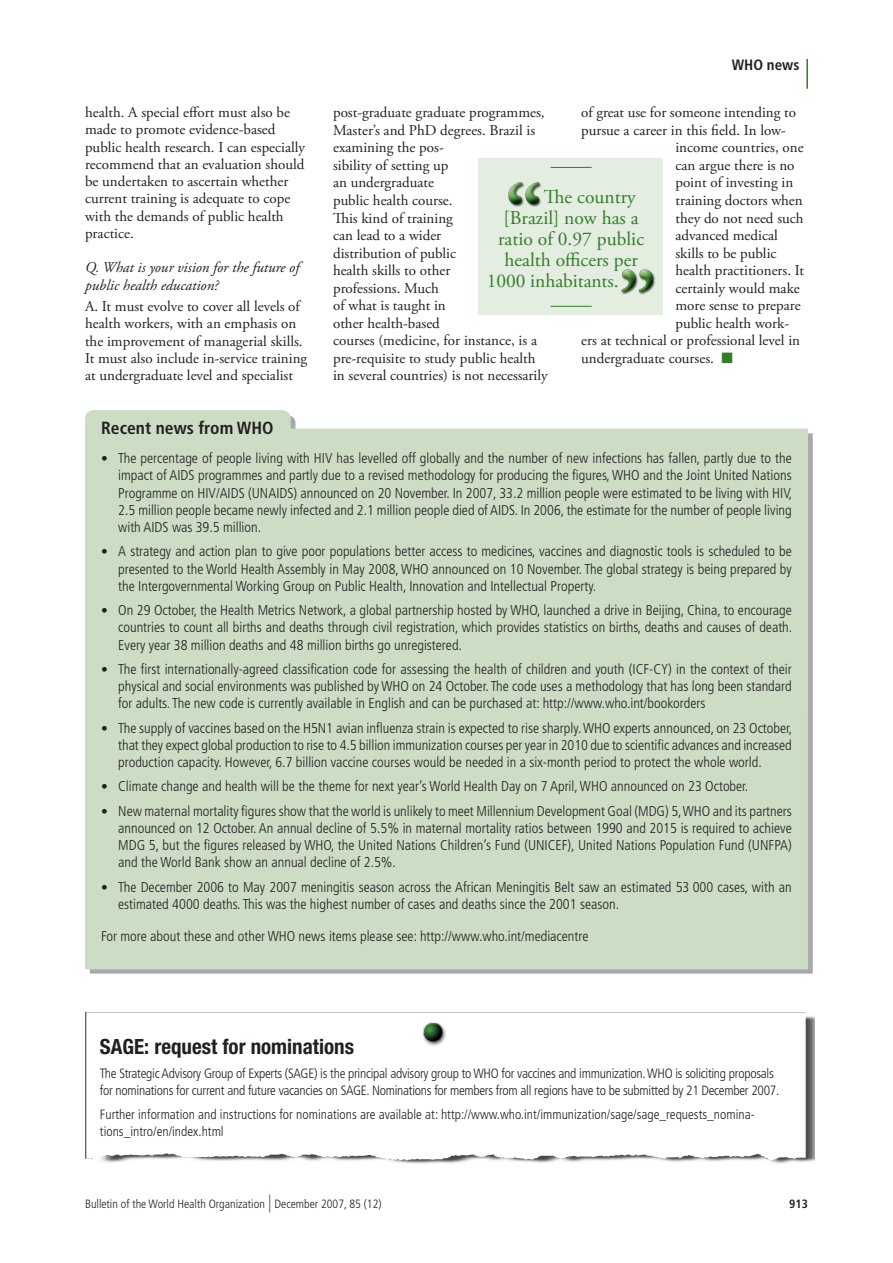
<style>
.page{position:relative;width:893px;height:1263px;background:#fff}
.page>*{position:absolute;margin:0;border:0;box-sizing:border-box;transform-origin:0 0}
.t1{font:700 condensed 21px "Helvetica Neue LT Std";color:#231f20}
.Quoted_matter{font:19.5px "Adobe Garamond Pro";color:#357b2b}
.t2{font:700 condensed 17.55px "Frutiger LT Std";color:#231f20}
.Continued_para{font:15px/17.5px "Adobe Garamond Pro";color:#231f20}
.Post-heading_paragra{font:italic 15px/17.2px "Adobe Garamond Pro";color:#231f20}
.t3{font:700 condensed 15px "Frutiger LT Std";color:#231f20}
.t4{font:300 condensed 14.25px/17.2px "Frutiger LT Std";color:#231f20;text-align:justify}
.t5{font:300 condensed 13.5px/16.2px "Frutiger";letter-spacing:-.02em;color:#231f20}
.t6{font:300 condensed 13.5px/16.2px "Frutiger";color:#231f20}
.t7{font:300 condensed 12px "Frutiger LT Std";color:#231f20}
.t8{font:700 condensed 12px "Frutiger LT Std";color:#231f20}
.s1{color:#357b2b}
.s2{font-size:13.5px}
.s3{font-size:18px;color:#357b2b}
</style>
<div class="page">
<hr style="left:806px;top:59px;width:2px;height:30px;background:#357b2b">
<div style="left:478px;top:159px;width:185px;height:156px;background:#e3ede0"></div>
<hr style="left:551px;top:167px;width:41px;height:1px;background:#357b2b">
<hr style="left:551px;top:306px;width:41px;height:1px;background:#357b2b">
<img style="left:508px;top:182px;width:34px;height:25px">
<img style="left:621px;top:269px;width:34px;height:25px">
<div style="left:85px;top:410px;width:723px;height:559px;background:#ccdcc5"></div>
<img style="left:85px;top:1012px;width:730px;height:152px">
<img style="left:423px;top:1022px;width:26px;height:27px">
<p class="Continued_para" style="left:85px;top:104px;width:222px">health. A special effort must also be made to promote evidence-based public health research. I can especially recommend that an evaluation should be undertaken to ascertain whether current training is adequate to cope with the demands of public health practice.</p>
<p class="Post-heading_paragra" style="left:85px;top:259px;width:216px">Q. What is your vision for the future of public health education?</p>
<p class="Continued_para" style="left:85px;top:298px;width:224px">A. It must evolve to cover all levels of health workers, with an emphasis on the improvement of managerial skills.<br>It must also include in-service training at undergraduate level and specialist</p>
<p class="t3" style="left:732px;top:56px;width:69px">WHO news</p>
<p class="Continued_para" style="left:333px;top:104px;width:216px">post-graduate graduate programmes,<br>Master’s and PhD degrees. Brazil is examining the pos-<br>sibility of setting up<br>an undergraduate<br>public health course.<br>This kind of training<br>can lead to a wider<br>distribution of public<br>health skills to other<br>professions. Much<br>of what is taught in<br>other health-based<br>courses (medicine, for instance, is a pre-requisite to study public health in several countries) is not necessarily</p>
<p class="Continued_para" style="left:581px;top:104px;width:216px">of great use for someone intending to</p>
<p class="Continued_para" style="left:581px;top:122px;width:206px">pursue a career in this field. In low-</p>
<p class="Continued_para" style="left:675px;top:139px;width:130px">income countries, one</p>
<p class="Continued_para" style="left:675px;top:157px;width:121px">can argue there is no</p>
<p class="Continued_para" style="left:675px;top:174px;width:119px">point of investing in</p>
<p class="Continued_para" style="left:675px;top:192px;width:129px">training doctors when</p>
<p class="Continued_para" style="left:675px;top:209px;width:130px">they do not need such</p>
<p class="Continued_para" style="left:675px;top:227px;width:104px">advanced medical</p>
<p class="Continued_para" style="left:675px;top:245px;width:103px">skills to be public</p>
<p class="Continued_para" style="left:675px;top:262px;width:130px">health practitioners. It</p>
<p class="Continued_para" style="left:675px;top:280px;width:126px">certainly would make</p>
<p class="Continued_para" style="left:675px;top:297px;width:127px">more sense to prepare</p>
<p class="Continued_para" style="left:675px;top:315px;width:115px">public health work-</p>
<p class="Continued_para" style="left:581px;top:332px;width:220px">ers at technical or professional level in</p>
<p class="Continued_para" style="left:581px;top:350px;width:153px">undergraduate courses. <span class="s1">■</span></p>
<p class="Quoted_matter" style="left:544px;top:185px;width:93px">The country</p>
<p class="Quoted_matter" style="left:504px;top:206px;width:137px">[Brazil] now has a</p>
<p class="Quoted_matter" style="left:498px;top:227px;width:147px">ratio of 0.97 public</p>
<p class="Quoted_matter" style="left:504px;top:248px;width:135px">health officers per</p>
<p class="Quoted_matter" style="left:487px;top:269px;width:133px">1000 inhabitants.</p>
<p class="t2" style="left:101px;top:417px;width:174px">Recent news from WHO</p>
<p class="t4" style="left:118px;top:450px;width:676px;text-indent:-17px"><span class="s2">•</span> The percentage of people living with HIV has levelled off globally and the number of new infections has fallen, partly due to the impact of AIDS programmes and partly due to a revised methodology for producing the figures, WHO and the Joint United Nations Programme on HIV/AIDS (UNAIDS) announced on 20 November. In 2007, 33.2 million people were estimated to be living with HIV, 2.5 million people became newly infected and 2.1 million people died of AIDS. In 2006, the estimate for the number of people living with AIDS was 39.5 million.</p>
<p class="t4" style="left:118px;top:543px;width:675px;text-indent:-17px"><span class="s2">•</span> A strategy and action plan to give poor populations better access to medicines, vaccines and diagnostic tools is scheduled to be presented to the World Health Assembly in May 2008, WHO announced on 10 November. The global strategy is being prepared by the Intergovernmental Working Group on Public Health, Innovation and Intellectual Property.</p>
<p class="t4" style="left:118px;top:602px;width:676px;text-indent:-17px"><span class="s2">•</span> On 29 October, the Health Metrics Network, a global partnership hosted by WHO, launched a drive in Beijing, China, to encourage countries to count all births and deaths through civil registration, which provides statistics on births, deaths and causes of death.<br>Every year 38 million deaths and 48 million births go unregistered.</p>
<p class="t4" style="left:118px;top:660px;width:675px;text-indent:-17px"><span class="s2">•</span> The first internationally-agreed classification code for assessing the health of children and youth (ICF-CY) in the context of their physical and social environments was published by WHO on 24 October. The code uses a methodology that has long been standard for adults. The new code is currently available in English and can be purchased at: http://www.who.int/bookorders</p>
<p class="t4" style="left:118px;top:719px;width:676px;text-indent:-17px"><span class="s2">•</span> The supply of vaccines based on the H5N1 avian influenza strain is expected to rise sharply. WHO experts announced, on 23 October, that they expect global production to rise to 4.5 billion immunization courses per year in 2010 due to scientific advances and increased production capacity. However, 6.7 billion vaccine courses would be needed in a six-month period to protect the whole world.</p>
<p class="t4" style="left:101px;top:778px;width:649px"><span class="s2">•</span> Climate change and health will be the theme for next year’s World Health Day on 7 April, WHO announced on 23 October.</p>
<p class="t4" style="left:118px;top:802px;width:675px;text-indent:-17px"><span class="s2">•</span> New maternal mortality figures show that the world is unlikely to meet Millennium Development Goal (MDG) 5, WHO and its partners announced on 12 October. An annual decline of 5.5% in maternal mortality ratios between 1990 and 2015 is required to achieve MDG 5, but the figures released by WHO, the United Nations Children’s Fund (UNICEF), United Nations Population Fund (UNFPA) and the World Bank show an annual decline of 2.5%.</p>
<p class="t4" style="left:118px;top:878px;width:675px;text-indent:-17px"><span class="s2">•</span> The December 2006 to May 2007 meningitis season across the African Meningitis Belt saw an estimated 53 000 cases, with an estimated 4000 deaths. This was the highest number of cases and deaths since the 2001 season.</p>
<p class="t4" style="left:101px;top:927px;width:489px">For more about these and other WHO news items please see: http://www.who.int/mediacentre</p>
<p class="t1" style="left:100px;top:1033px;width:256px">SAGE: request for nominations</p>
<p class="t5" style="left:100px;top:1066px;width:681px">The Strategic Advisory Group of Experts (SAGE) is the principal advisory group to WHO for vaccines and immunization. WHO is soliciting proposals for nominations for current and future vacancies on SAGE. Nominations for members from all regions have to be submitted by 21 December 2007.</p>
<p class="t6" style="left:100px;top:1107px;width:656px">Further information and instructions for nominations are available at: http://www.who.int/immunization/sage/sage_requests_nomina&shy;tions_intro/en/index.html</p>
<p class="t7" style="left:85px;top:1197px;width:298px">Bulletin of the World Health Organization <span class="s3">|</span> December 2007, 85 (12)</p>
<p class="t8" style="left:789px;top:1197px;width:20px">913</p>
</div>
